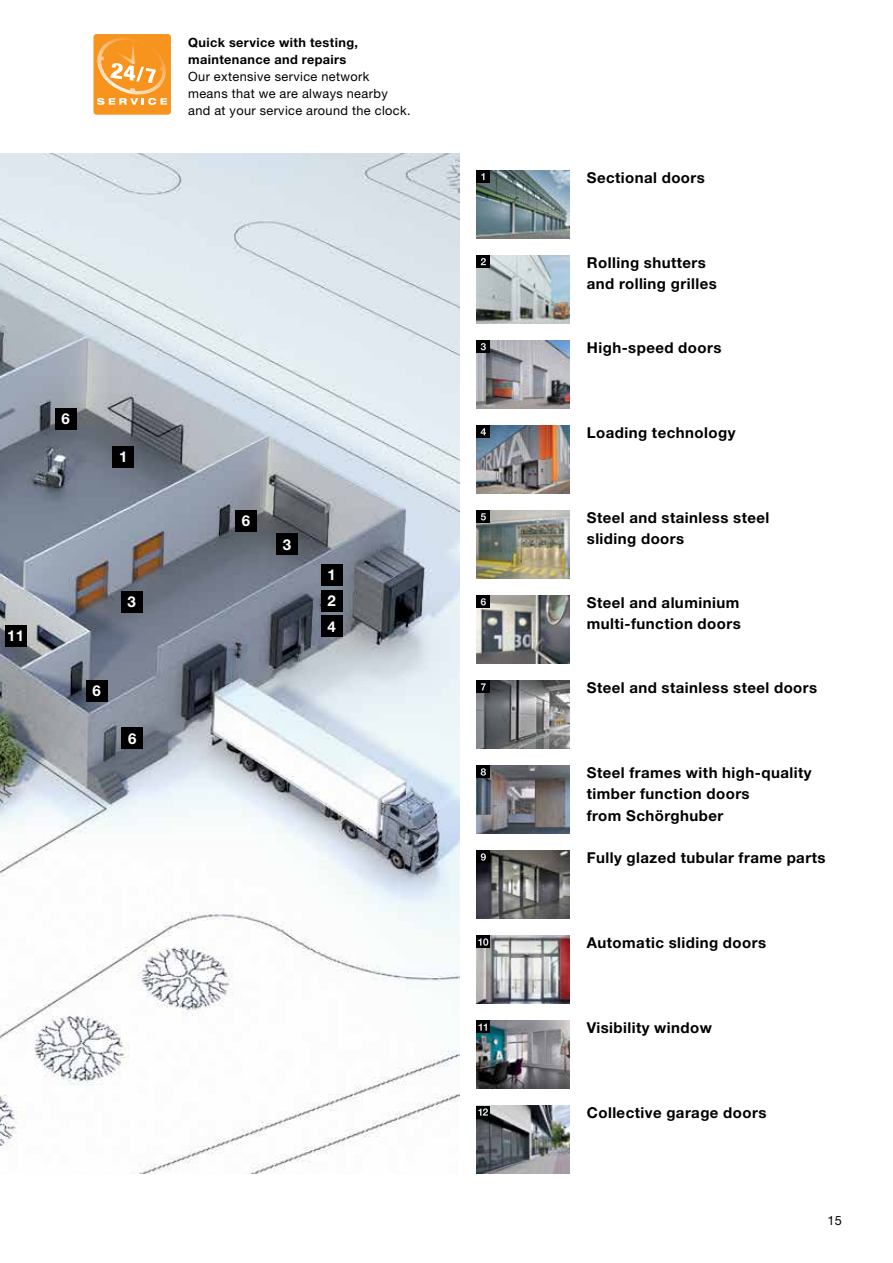
<style>
.page{position:relative;width:893px;height:1263px;background:#fff}
.page>*{position:absolute;margin:0;border:0;box-sizing:border-box;transform-origin:0 0}
.t1{font:700 15px/21.3px "Hoermann Helvetica Neue";letter-spacing:.03em;color:#000}
.t2{font:700 15px/25.5px "Hoermann Helvetica Neue";color:#fff;text-align:justify}
.t3{font:12.75px/17px "Hoermann Helvetica Neue Rm";letter-spacing:.03em;color:#000}
.t4{font:700 12.75px/17px "Hoermann Helvetica Neue";letter-spacing:.03em;color:#000}
</style>
<div class="page">
<img style="left:0;top:153px;width:459px;height:1021px">
<img style="left:476px;top:765px;width:94px;height:68px">
<img style="left:476px;top:255px;width:94px;height:68px">
<div style="left:113px;top:446px;width:21px;height:22px;background:#000"></div>
<div style="left:86px;top:680px;width:21px;height:22px;background:#000"></div>
<div style="left:5px;top:625px;width:21px;height:21px;background:#000"></div>
<div style="left:121px;top:591px;width:21px;height:21px;background:#000"></div>
<div style="left:276px;top:534px;width:22px;height:21px;background:#000"></div>
<div style="left:321px;top:564px;width:21px;height:22px;background:#000"></div>
<div style="left:321px;top:590px;width:21px;height:21px;background:#000"></div>
<div style="left:321px;top:615px;width:21px;height:22px;background:#000"></div>
<img style="left:476px;top:170px;width:94px;height:68px">
<img style="left:476px;top:510px;width:94px;height:68px">
<img style="left:476px;top:595px;width:94px;height:68px">
<img style="left:476px;top:680px;width:94px;height:68px">
<img style="left:476px;top:850px;width:94px;height:68px">
<img style="left:476px;top:935px;width:94px;height:68px">
<img style="left:476px;top:1020px;width:94px;height:69px">
<img style="left:476px;top:1106px;width:94px;height:68px">
<img style="left:476px;top:340px;width:94px;height:68px">
<img style="left:476px;top:425px;width:94px;height:68px">
<div style="left:476px;top:1020px;width:14px;height:13px;background:#000"></div>
<svg style="left:479px;top:1023px;width:8px;height:8px"></svg>
<div style="left:476px;top:935px;width:14px;height:13px;background:#000"></div>
<svg style="left:478px;top:938px;width:10px;height:8px"></svg>
<div style="left:476px;top:1106px;width:14px;height:12px;background:#000"></div>
<svg style="left:478px;top:1108px;width:10px;height:8px"></svg>
<svg style="left:476px;top:170px;width:14px;height:13px"></svg>
<div style="left:476px;top:255px;width:14px;height:13px;background:#000"></div>
<svg style="left:481px;top:258px;width:5px;height:7px"></svg>
<div style="left:476px;top:340px;width:14px;height:13px;background:#000"></div>
<svg style="left:481px;top:343px;width:5px;height:7px"></svg>
<div style="left:476px;top:425px;width:14px;height:13px;background:#000"></div>
<svg style="left:481px;top:428px;width:5px;height:7px"></svg>
<div style="left:476px;top:510px;width:14px;height:13px;background:#000"></div>
<svg style="left:481px;top:513px;width:5px;height:7px"></svg>
<div style="left:476px;top:595px;width:14px;height:13px;background:#000"></div>
<svg style="left:481px;top:598px;width:5px;height:7px"></svg>
<div style="left:476px;top:680px;width:14px;height:13px;background:#000"></div>
<svg style="left:481px;top:683px;width:5px;height:7px"></svg>
<div style="left:476px;top:765px;width:14px;height:13px;background:#000"></div>
<svg style="left:481px;top:768px;width:5px;height:8px"></svg>
<div style="left:476px;top:850px;width:14px;height:13px;background:#000"></div>
<svg style="left:481px;top:853px;width:5px;height:8px"></svg>
<div style="left:235px;top:510px;width:22px;height:21px;background:#000"></div>
<div style="left:55px;top:408px;width:21px;height:21px;background:#000"></div>
<div style="left:122px;top:728px;width:21px;height:21px;background:#000"></div>
<div style="left:93px;top:34px;width:78px;height:81px;background:#f7941e;border-radius:3px"></div>
<svg style="left:97px;top:38px;width:70px;height:67px"></svg>
<p class="t4" style="left:188px;top:33px;width:171px">Quick service with testing, maintenance and repairs</p>
<p class="t3" style="left:188px;top:67px;width:224px">Our extensive service network means that we are always nearby and at your service around the clock.</p>
<p class="t2" style="left:62px;top:405px;width:10px">6</p>
<p class="t2" style="left:119px;top:443px;width:10px">1</p>
<p class="t2" style="left:7px;top:622px;width:18px">11</p>
<p class="t2" style="left:128px;top:588px;width:10px">3</p>
<p class="t2" style="left:93px;top:677px;width:10px">6</p>
<p class="t2" style="left:128px;top:724px;width:10px">6</p>
<p class="t2" style="left:242px;top:507px;width:10px">6</p>
<p class="t2" style="left:283px;top:530px;width:10px">3</p>
<p class="t2" style="left:327px;top:561px;width:10px">1<br>2<br>4</p>
<p class="t1" style="left:587px;top:166px;width:120px">Sectional doors</p>
<p class="t1" style="left:587px;top:251px;width:131px">Rolling shutters and rolling grilles</p>
<p class="t1" style="left:587px;top:336px;width:136px">High-speed doors</p>
<p class="t1" style="left:587px;top:421px;width:150px">Loading technology</p>
<p class="t1" style="left:587px;top:506px;width:184px">Steel and stainless steel sliding doors</p>
<p class="t1" style="left:587px;top:591px;width:155px">Steel and aluminium multi-function doors</p>
<p class="t1" style="left:587px;top:676px;width:232px">Steel and stainless steel doors</p>
<p class="t1" style="left:587px;top:761px;width:226px">Steel frames with high-quality timber function doors<br>from Schörghuber</p>
<p class="t1" style="left:587px;top:846px;width:240px">Fully glazed tubular frame parts</p>
<p class="t1" style="left:587px;top:931px;width:181px">Automatic sliding doors</p>
<p class="t1" style="left:587px;top:1016px;width:127px">Visibility window</p>
<p class="t1" style="left:587px;top:1101px;width:181px">Collective garage doors</p>
<p class="t3" style="left:827px;top:1211px;width:16px">15</p>
</div>
